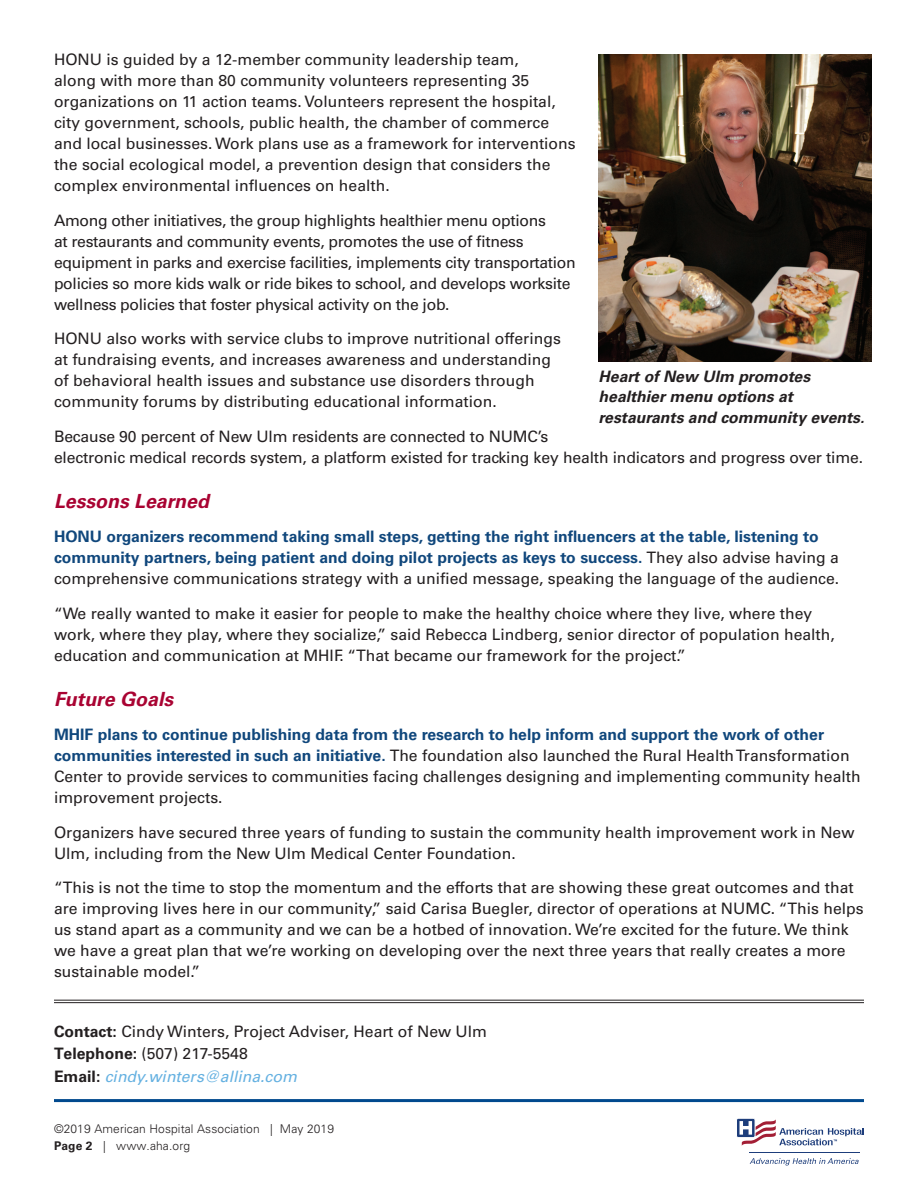
<style>
.page{position:relative;width:918px;height:1188px;background:#fff}
.page>*{position:absolute;margin:0;border:0;box-sizing:border-box;transform-origin:0 0}
.t1{font:italic 700 19.5px "Univers LT Std";color:#a90332}
.t2{font:15.75px/21px "Univers LT Std";color:#231f20}
.t3{font:15.75px/21px "Univers LT Std";letter-spacing:-.02em;color:#231f20}
.t4{font:700 15.75px/21px "Univers LT Std";color:#10477c}
.t5{font:italic 700 15.75px/20.2px "Univers LT Std";color:#231f20}
.t6{font:300 12px/16.5px "Univers LT Std";letter-spacing:.01em;color:#231f20}
.s1{font-weight:400;color:#231f20}
.s2{font-weight:700;color:#10477c}
.s3{font-weight:700}
.s4{font-style:italic;color:#65b1e1}
</style>
<div class="page">
<hr style="left:54px;top:1099px;width:810px;height:3px;background:#01498e">
<hr style="left:749px;top:1152px;width:111px;height:1px;background:#1d3d7b">
<svg style="left:750px;top:1158px;width:109px;height:8px"></svg>
<svg style="left:736px;top:1118px;width:128px;height:28px"></svg>
<hr style="left:54px;top:1000px;width:810px;height:1px;background:#231f20">
<hr style="left:54px;top:1002px;width:810px;height:1px;background:#231f20">
<img style="left:599px;top:54px;width:273px;height:307px">
<p class="t2" style="left:54px;top:49px;width:523px">HONU is guided by a 12-member community leadership team,<br>along with more than 80 community volunteers representing 35 organizations on 11 action teams. Volunteers represent the hospital, city government, schools, public health, the chamber of commerce and local businesses. Work plans use as a framework for interventions the social ecological model, a prevention design that considers the complex environmental influences on health.</p>
<p class="t3" style="left:54px;top:210px;width:523px">Among other initiatives, the group highlights healthier menu options<br>at restaurants and community events, promotes the use of fitness equipment in parks and exercise facilities, implements city transportation policies so more kids walk or ride bikes to school, and develops worksite wellness policies that foster physical activity on the job.</p>
<p class="t2" style="left:54px;top:328px;width:508px">HONU also works with service clubs to improve nutritional offerings at fundraising events, and increases awareness and understanding of behavioral health issues and substance use disorders through community forums by distributing educational information.</p>
<p class="t2" style="left:54px;top:426px;width:811px">Because 90 percent of New Ulm residents are connected to NUMC’s<br>electronic medical records system, a platform existed for tracking key health indicators and progress over time.</p>
<p class="t1" style="left:54px;top:490px;width:156px">Lessons Learned</p>
<p class="t4" style="left:54px;top:526px;width:787px">HONU organizers recommend taking small steps, getting the right influencers at the table, listening to community partners, being patient and doing pilot projects as keys to success. <span class="s1">They also advise having a comprehensive communications strategy with a unified message, speaking the language of the audience.</span></p>
<p class="t2" style="left:54px;top:603px;width:782px">“We really wanted to make it easier for people to make the healthy choice where they live, where they work, where they play, where they socialize,” said Rebecca Lindberg, senior director of population health, education and communication at MHIF. “That became our framework for the project.”</p>
<p class="t1" style="left:54px;top:688px;width:121px">Future Goals</p>
<p class="t2" style="left:54px;top:724px;width:808px"><span class="s2">MHIF plans to continue publishing data from the research to help inform and support the work of other communities interested in such an initiative.</span> The foundation also launched the Rural Health Transformation Center to provide services to communities facing challenges designing and implementing community health improvement projects.</p>
<p class="t2" style="left:54px;top:822px;width:802px">Organizers have secured three years of funding to sustain the community health improvement work in New<br>Ulm, including from the New Ulm Medical Center Foundation.</p>
<p class="t2" style="left:54px;top:877px;width:811px">“This is not the time to stop the momentum and the efforts that are showing these great outcomes and that are improving lives here in our community,” said Carisa Buegler, director of operations at NUMC. “This helps us stand apart as a community and we can be a hotbed of innovation. We’re excited for the future. We think we have a great plan that we’re working on developing over the next three years that really creates a more sustainable model.”</p>
<p class="t5" style="left:599px;top:367px;width:267px">Heart of New Ulm promotes healthier menu options at restaurants and community events.</p>
<p class="t2" style="left:54px;top:1020px;width:435px;line-height:22.5px"><span class="s3">Contact:</span> Cindy Winters, Project Adviser, Heart of New Ulm<br><span class="s3">Telephone:</span> (507) 217-5548<br><span class="s3">Email:</span> <span class="s4">cindy.winters@allina.com</span></p>
<p class="t6" style="left:54px;top:1121px;width:282px">©2019 American Hospital Association | May 2019<br><span class="s3">Page 2</span> | www.aha.org</p>
</div>
